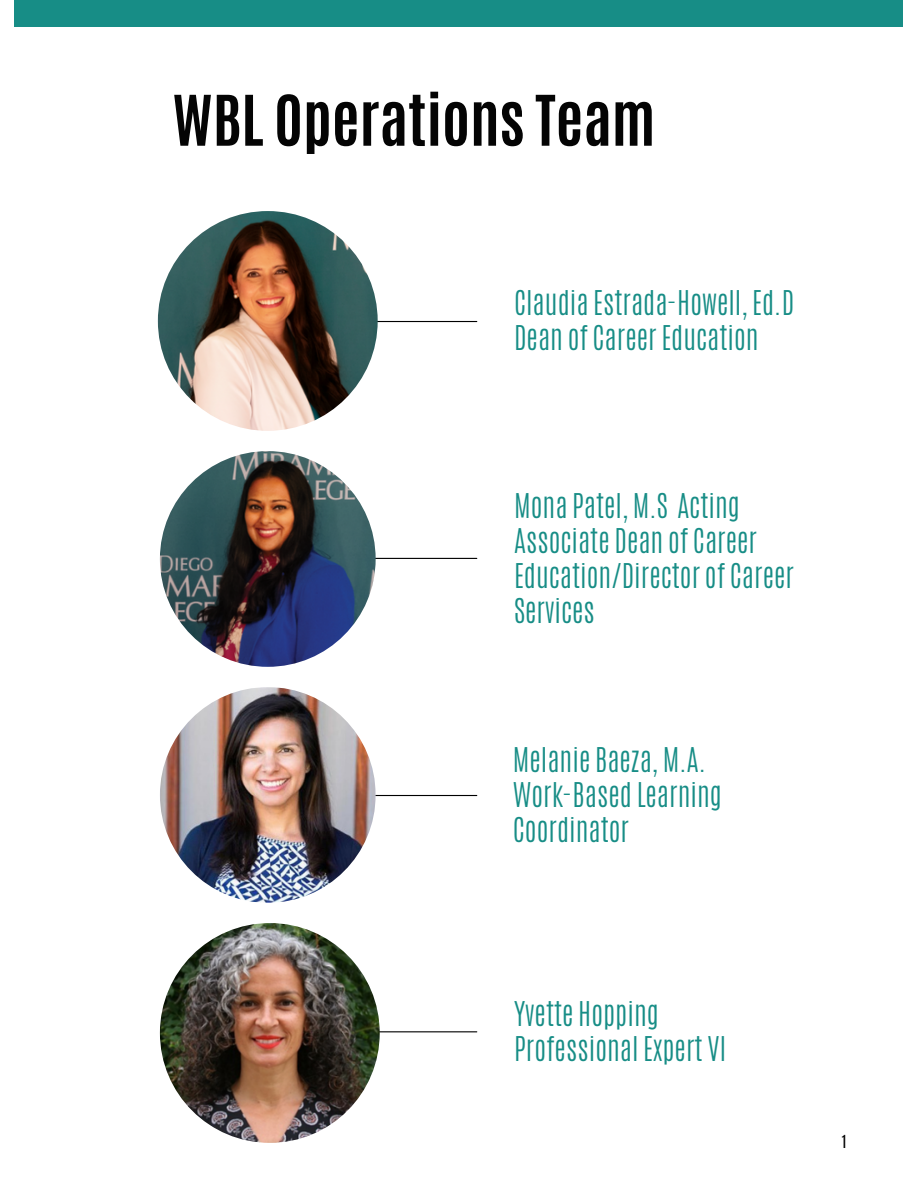
<style>
.page{position:relative;width:918px;height:1188px;background:#fff}
.page>*{position:absolute;margin:0;border:0;box-sizing:border-box;transform-origin:0 0}
.t1{font:700 59.25px "Antonio";color:#040404}
.t2{font:300 28.5px/34.8px "Antonio";color:#178d86}
.t3{font:15px "Antonio";color:#000}
</style>
<div class="page">
<div style="left:15px;top:0;width:888px;height:27px;background:#178d86"></div>
<hr style="left:212px;top:795px;width:265px;height:1px;background:#000">
<img style="left:160px;top:687px;width:216px;height:216px;border-radius:50%">
<hr style="left:212px;top:1031px;width:265px;height:1px;background:#000">
<img style="left:160px;top:923px;width:220px;height:220px;border-radius:50%">
<hr style="left:212px;top:558px;width:265px;height:1px;background:#000">
<img style="left:160px;top:451px;width:216px;height:216px;border-radius:50%">
<hr style="left:212px;top:321px;width:265px;height:1px;background:#000">
<img style="left:158px;top:211px;width:220px;height:220px;border-radius:50%">
<p class="t1" style="left:172px;top:78px;width:484px">WBL Operations Team</p>
<p class="t2" style="left:514px;top:286px;width:282px">Claudia Estrada-Howell, Ed.D<br>Dean of Career Education</p>
<p class="t2" style="left:514px;top:489px;width:281px">Mona Patel, M.S Acting<br>Associate Dean of Career<br>Education/Director of Career<br>Services</p>
<p class="t2" style="left:513px;top:742px;width:195px">Melanie Baeza, M.A.</p>
<p class="t2" style="left:513px;top:777px;width:210px">Work-Based Learning<br>Coordinator</p>
<p class="t2" style="left:514px;top:997px;width:214px">Yvette Hopping<br>Professional Expert VI</p>
<p class="t3" style="left:842px;top:1131px;width:6px">1</p>
</div>
